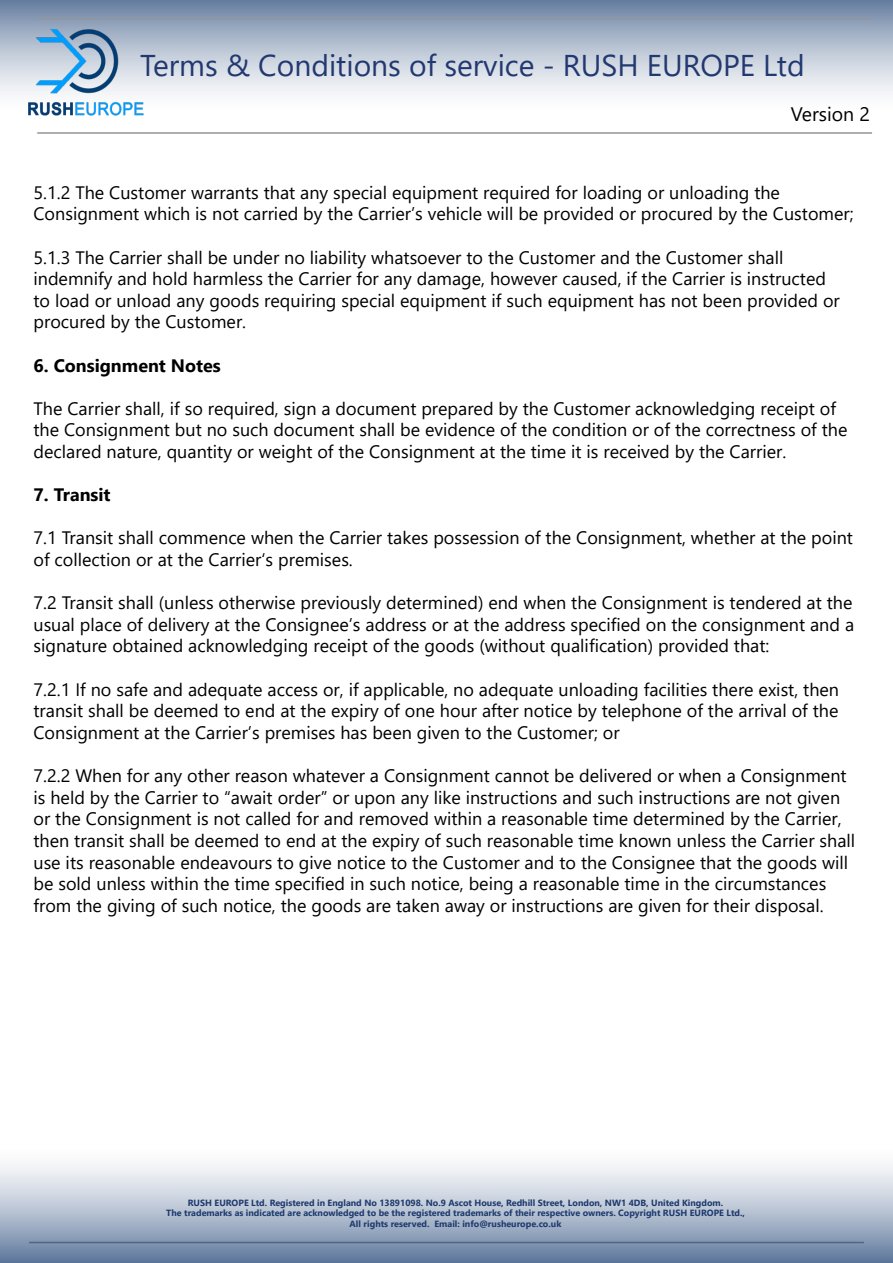
<style>
.page{position:relative;width:893px;height:1263px;background:#fff}
.page>*{position:absolute;margin:0;border:0;box-sizing:border-box;transform-origin:0 0}
.t1{font:30px "Segoe UI";color:#223870}
.t2{font:19.5px "Segoe UI";color:#000}
.t3{font:18px/21.6px "Segoe UI";color:#000}
.t4{font:700 18px "Segoe UI";color:#000}
.t5{font:700 9px/10.5px "Segoe UI";color:#1f386c;text-align:center}
</style>
<div class="page">
<div style="left:0;top:1136px;width:893px;height:127px;background:#000;opacity:.62"></div>
<div style="left:0;top:0;width:893px;height:122px;background:#000;opacity:.62"></div>
<hr style="left:37px;top:18px;width:835px;height:1px;background:#939598">
<img style="left:24px;top:26px;width:122px;height:92px">
<hr style="left:37px;top:132px;width:835px;height:2px;background:#939598">
<h1 class="t1" style="left:140px;top:37px;width:666px">Terms &amp; Conditions of service - RUSH EUROPE Ltd</h1>
<p class="t2" style="left:791px;top:96px;width:81px">Version 2</p>
<p class="t3" style="left:33px;top:180px;width:822px">5.1.2 The Customer warrants that any special equipment required for loading or unloading the<br>Consignment which is not carried by the Carrier’s vehicle will be provided or procured by the Customer;</p>
<p class="t3" style="left:33px;top:245px;width:808px">5.1.3 The Carrier shall be under no liability whatsoever to the Customer and the Customer shall indemnify and hold harmless the Carrier for any damage, however caused, if the Carrier is instructed to load or unload any goods requiring special equipment if such equipment has not been provided or procured by the Customer.</p>
<p class="t4" style="left:33px;top:348px;width:189px">6. Consignment Notes</p>
<p class="t3" style="left:33px;top:396px;width:815px">The Carrier shall, if so required, sign a document prepared by the Customer acknowledging receipt of the Consignment but no such document shall be evidence of the condition or of the correctness of the declared nature, quantity or weight of the Consignment at the time it is received by the Carrier.</p>
<p class="t4" style="left:33px;top:478px;width:79px">7. Transit</p>
<p class="t3" style="left:33px;top:526px;width:821px">7.1 Transit shall commence when the Carrier takes possession of the Consignment, whether at the point of collection or at the Carrier‘s premises.</p>
<p class="t3" style="left:33px;top:590px;width:822px;text-align:justify">7.2 Transit shall (unless otherwise previously determined) end when the Consignment is tendered at the usual place of delivery at the Consignee’s address or at the address specified on the consignment and a signature obtained acknowledging receipt of the goods (without qualification) provided that:</p>
<p class="t3" style="left:33px;top:677px;width:807px;text-align:justify">7.2.1 If no safe and adequate access or, if applicable, no adequate unloading facilities there exist, then transit shall be deemed to end at the expiry of one hour after notice by telephone of the arrival of the Consignment at the Carrier’s premises has been given to the Customer; or</p>
<p class="t3" style="left:33px;top:763px;width:823px">7.2.2 When for any other reason whatever a Consignment cannot be delivered or when a Consignment is held by the Carrier to “await order” or upon any like instructions and such instructions are not given or the Consignment is not called for and removed within a reasonable time determined by the Carrier, then transit shall be deemed to end at the expiry of such reasonable time known unless the Carrier shall use its reasonable endeavours to give notice to the Customer and to the Consignee that the goods will be sold unless within the time specified in such notice, being a reasonable time in the circumstances from the giving of such notice, the goods are taken away or instructions are given for their disposal.</p>
<p class="t5" style="left:166px;top:1196px;width:580px">RUSH EUROPE Ltd. Registered in England No 13891098. No.9 Ascot House, Redhill Street, London, NW1 4DB, United Kingdom.<br>The trademarks as indicated are acknowledged to be the registered trademarks of their respective owners. Copyright RUSH EUROPE Ltd.,<br>All rights reserved. Email: info@rusheurope.co.uk</p>
</div>
